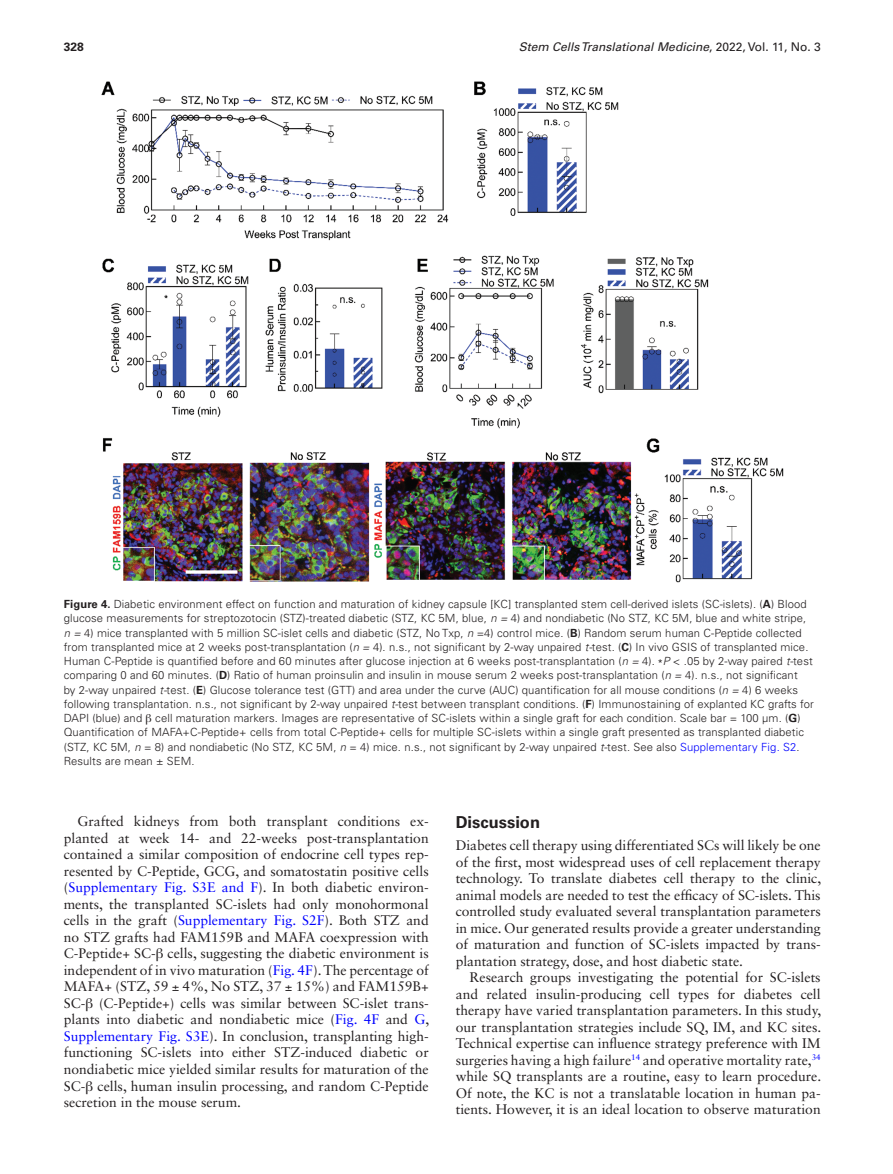
<style>
.page{position:relative;width:893px;height:1174px;background:#fff}
.page>*{position:absolute;margin:0;border:0;box-sizing:border-box;transform-origin:0 0}
.t1{font:700 16.5px "Univers LT Std";color:#231f20}
.t2{font:13.8px/16.5px "Sabon LT Std";color:#231f20;text-align:justify}
.t3{font:italic 12px "Univers LT Std";color:#231f20}
.t4{font:700 12px "Univers LT Std";color:#231f20}
.t5{font:300 11.25px/14.2px "Univers LT Std";letter-spacing:.01em;color:#231f20}
.s1{font-style:normal}
.s2{font-weight:700}
.s3{font-style:italic}
.s4{font-family:"Arial Unicode MS";font-weight:400}
.s5{font-family:"Gandhari Unicode";font-weight:400}
.s6{color:#00f}
.s7{font-family:"Gandhari Unicode"}
</style>
<div class="page">
<img style="left:101px;top:81px;width:683px;height:502px">
<p class="t4" style="left:64px;top:40px;width:22px">328</p>
<p class="t3" style="left:519px;top:40px;width:303px">Stem Cells Translational Medicine<span class="s1">, 2022, Vol. 11, No. 3</span></p>
<p class="t5" style="left:64px;top:597px;width:752px"><span class="s2">Figure 4.</span> Diabetic environment effect on function and maturation of kidney capsule [KC] transplanted stem cell-derived islets (SC-islets). (<span class="s2">A</span>) Blood glucose measurements for streptozotocin (STZ)-treated diabetic (STZ, KC 5M, blue, <span class="s3">n =</span> 4) and nondiabetic (No STZ, KC 5M, blue and white stripe, <span class="s3">n =</span> 4) mice transplanted with 5 million SC-islet cells and diabetic (STZ, No Txp, <span class="s3">n</span> =4) control mice. (<span class="s2">B</span>) Random serum human C-Peptide collected from transplanted mice at 2 weeks post-transplantation (<span class="s3">n =</span> 4). n.s., not significant by 2-way unpaired <span class="s3">t-</span>test. (<span class="s2">C</span>) In vivo GSIS of transplanted mice.<br>Human C-Peptide is quantified before and 60 minutes after glucose injection at 6 weeks post-transplantation (<span class="s3">n =</span> 4). <span class="s4">∗</span><span class="s3">P</span> &lt; .05 by 2-way paired <span class="s3">t-</span>test comparing 0 and 60 minutes. (<span class="s2">D</span>) Ratio of human proinsulin and insulin in mouse serum 2 weeks post-transplantation (<span class="s3">n =</span> 4). n.s., not significant<br>by 2-way unpaired <span class="s3">t-</span>test. (<span class="s2">E</span>) Glucose tolerance test (GTT) and area under the curve (AUC) quantification for all mouse conditions (<span class="s3">n =</span> 4) 6 weeks following transplantation. n.s., not significant by 2-way unpaired <span class="s3">t-</span>test between transplant conditions. (<span class="s2">F</span>) Immunostaining of explanted KC grafts for DAPI (blue) and <span class="s5">β</span> cell maturation markers. Images are representative of SC-islets within a single graft for each condition. Scale bar = 100 µm. (<span class="s2">G</span>)<br>Quantification of MAFA+C-Peptide+ cells from total C-Peptide+ cells for multiple SC-islets within a single graft presented as transplanted diabetic (STZ, KC 5M, <span class="s3">n</span> = 8) and nondiabetic (No STZ, KC 5M, <span class="s3">n</span> = 4) mice. n.s., not significant by 2-way unpaired <span class="s3">t-</span>test. See also <span class="s6">Supplementary Fig. S2</span>.<br>Results are mean ± SEM.</p>
<p class="t2" style="left:64px;top:813px;width:367px;text-indent:14px">Grafted kidneys from both transplant conditions ex&shy;planted at week 14- and 22-weeks post-transplantation contained a similar composition of endocrine cell types rep&shy;resented by C-Peptide, GCG, and somatostatin positive cells (<span class="s6">Supplementary Fig. S3E and F</span>). In both diabetic environ&shy;ments, the transplanted SC-islets had only monohormonal cells in the graft (<span class="s6">Supplementary Fig. S2F</span>). Both STZ and no STZ grafts had FAM159B and MAFA coexpression with C-Peptide+ SC-<span class="s7">β</span> cells, suggesting the diabetic environment is independent of in vivo maturation (<span class="s6">Fig. 4F</span>). The percentage of MAFA+ (STZ, 59 ± 4%, No STZ, 37 ± 15%) and FAM159B+ SC-<span class="s7">β</span> (C-Peptide+) cells was similar between SC-islet trans&shy;plants into diabetic and nondiabetic mice (<span class="s6">Fig. 4F</span> and <span class="s6">G</span>, <span class="s6">Supplementary Fig. S3E</span>). In conclusion, transplanting high&shy;functioning SC-islets into either STZ-induced diabetic or nondiabetic mice yielded similar results for maturation of the SC-<span class="s7">β</span> cells, human insulin processing, and random C-Peptide secretion in the mouse serum.</p>
<p class="t1" style="left:456px;top:812px;width:86px">Discussion</p>
<p class="t2" style="left:456px;top:837px;width:367px">Diabetes cell therapy using differentiated SCs will likely be one of the first, most widespread uses of cell replacement therapy technology. To translate diabetes cell therapy to the clinic, animal models are needed to test the efficacy of SC-islets. This controlled study evaluated several transplantation parameters in mice. Our generated results provide a greater understanding of maturation and function of SC-islets impacted by trans&shy;plantation strategy, dose, and host diabetic state.</p>
<p class="t2" style="left:456px;top:969px;width:367px;text-indent:14px">Research groups investigating the potential for SC-islets and related insulin-producing cell types for diabetes cell therapy have varied transplantation parameters. In this study, our transplantation strategies include SQ, IM, and KC sites.<br>Technical expertise can influence strategy preference with IM surgeries having a high failure<sup>14</sup> and operative mortality rate,<sup>34 </sup>while SQ transplants are a routine, easy to learn procedure.<br>Of note, the KC is not a translatable location in human pa&shy;tients. However, it is an ideal location to observe maturation</p>
</div>
